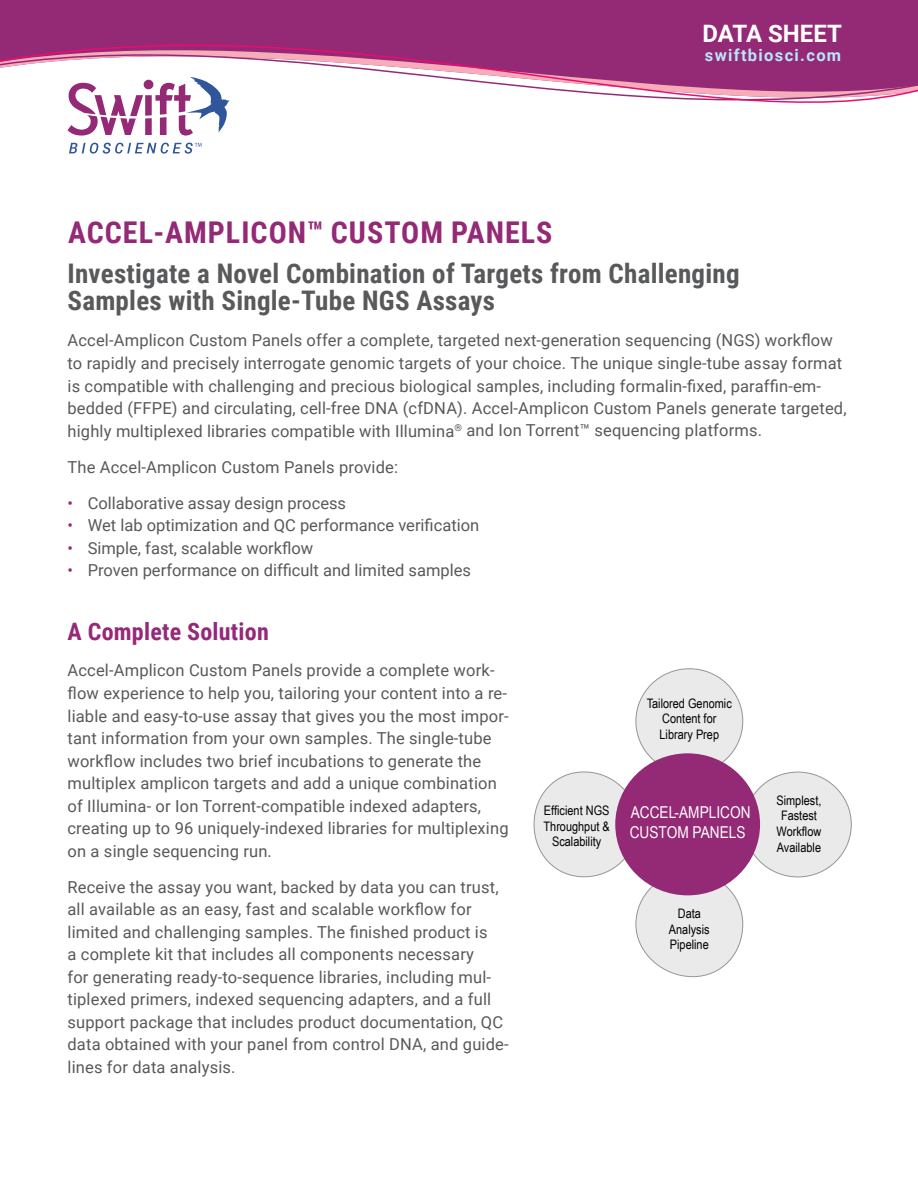
<style>
.page{position:relative;width:918px;height:1188px;background:#fff}
.page>*{position:absolute;margin:0;border:0;box-sizing:border-box;transform-origin:0 0}
.t1{font:700 30px "Roboto Condensed";letter-spacing:.035em;color:#942976}
.t2{font:700 27px/27px "Roboto Condensed";letter-spacing:.01em;color:#58595b}
.t3{font:700 24px "Roboto Condensed";letter-spacing:.01em;color:#962878}
.t4{font:700 24px "Roboto";color:#fff}
.t5{font:16.5px/22.5px "Roboto";letter-spacing:.01em;color:#58595b}
.t6{font:700 16.5px "Roboto";letter-spacing:.08em;color:#b9e6fa}
.t7{font:16.35px/19.6px "Arial Narrow";color:#fff}
.t8{font:13.05px/15.8px "Arial Narrow";color:#000;text-align:center}
.s1{color:#942976}
</style>
<div class="page">
<svg style="left:0;top:0;width:918px;height:154px"></svg>
<svg style="left:635px;top:871px;width:108px;height:106px"></svg>
<div style="left:534px;top:772px;width:104px;height:105px;background:#eaeaea;border-radius:50%"></div>
<div style="left:636px;top:669px;width:107px;height:105px;background:#eaeaea;border-radius:50%"></div>
<div style="left:744px;top:772px;width:107px;height:105px;background:#eaeaea;border-radius:50%"></div>
<div style="left:615px;top:753px;width:145px;height:142px;background:#942976;border-radius:50%"></div>
<h3 class="t4" style="left:703px;top:16px;width:141px">DATA SHEET</h3>
<p class="t6" style="left:705px;top:44px;width:138px">swiftbiosci.com</p>
<h1 class="t1" style="left:68px;top:211px;width:486px">ACCEL-AMPLICON™ CUSTOM PANELS</h1>
<h2 class="t2" style="left:68px;top:259px;width:674px">Investigate a Novel Combination of Targets from Challenging<br>Samples with Single-Tube NGS Assays</h2>
<p class="t5" style="left:68px;top:329px;width:781px">Accel-Amplicon Custom Panels offer a complete, targeted next-generation sequencing (NGS) workflow to rapidly and precisely interrogate genomic targets of your choice. The unique single-tube assay format is compatible with challenging and precious biological samples, including formalin-fixed, paraffin-em&shy;bedded (FFPE) and circulating, cell-free DNA (cfDNA). Accel-Amplicon Custom Panels generate targeted, highly multiplexed libraries compatible with Illumina<sup>®</sup> and Ion Torrent™ sequencing platforms.</p>
<p class="t5" style="left:67px;top:455px;width:332px">The Accel-Amplicon Custom Panels provide:</p>
<p class="t5" style="left:67px;top:491px;width:280px"><span class="s1">•</span> Collaborative assay design process</p>
<p class="t5" style="left:67px;top:513px;width:413px"><span class="s1">•</span> Wet lab optimization and QC performance verification</p>
<p class="t5" style="left:67px;top:536px;width:247px"><span class="s1">•</span> Simple, fast, scalable workflow</p>
<p class="t5" style="left:67px;top:558px;width:405px"><span class="s1">•</span> Proven performance on difficult and limited samples</p>
<h3 class="t3" style="left:68px;top:615px;width:203px">A Complete Solution</h3>
<p class="t5" style="left:68px;top:659px;width:443px">Accel-Amplicon Custom Panels provide a complete work&shy;flow experience to help you, tailoring your content into a re&shy;liable and easy-to-use assay that gives you the most impor&shy;tant information from your own samples. The single-tube workflow includes two brief incubations to generate the multiplex amplicon targets and add a unique combination of Illumina- or Ion Torrent-compatible indexed adapters, creating up to 96 uniquely-indexed libraries for multiplexing on a single sequencing run.</p>
<p class="t5" style="left:68px;top:875px;width:443px">Receive the assay you want, backed by data you can trust, all available as an easy, fast and scalable workflow for limited and challenging samples. The finished product is<br>a complete kit that includes all components necessary<br>for generating ready-to-sequence libraries, including mul&shy;tiplexed primers, indexed sequencing adapters, and a full support package that includes product documentation, QC data obtained with your panel from control DNA, and guide&shy;lines for data analysis.</p>
<p class="t8" style="left:647px;top:695px;width:87px">Tailored Genomic<br>Content for<br>Library Prep</p>
<p class="t8" style="left:544px;top:802px;width:68px">Efficient NGS<br>Throughput &amp;<br>Scalability</p>
<p class="t7" style="left:630px;top:802px;width:122px">ACCEL-AMPLICON<br>CUSTOM PANELS</p>
<p class="t8" style="left:669px;top:905px;width:42px">Data<br>Analysis<br>Pipeline</p>
<p class="t8" style="left:776px;top:792px;width:46px">Simplest,<br>Fastest<br>Workflow<br>Available</p>
</div>
